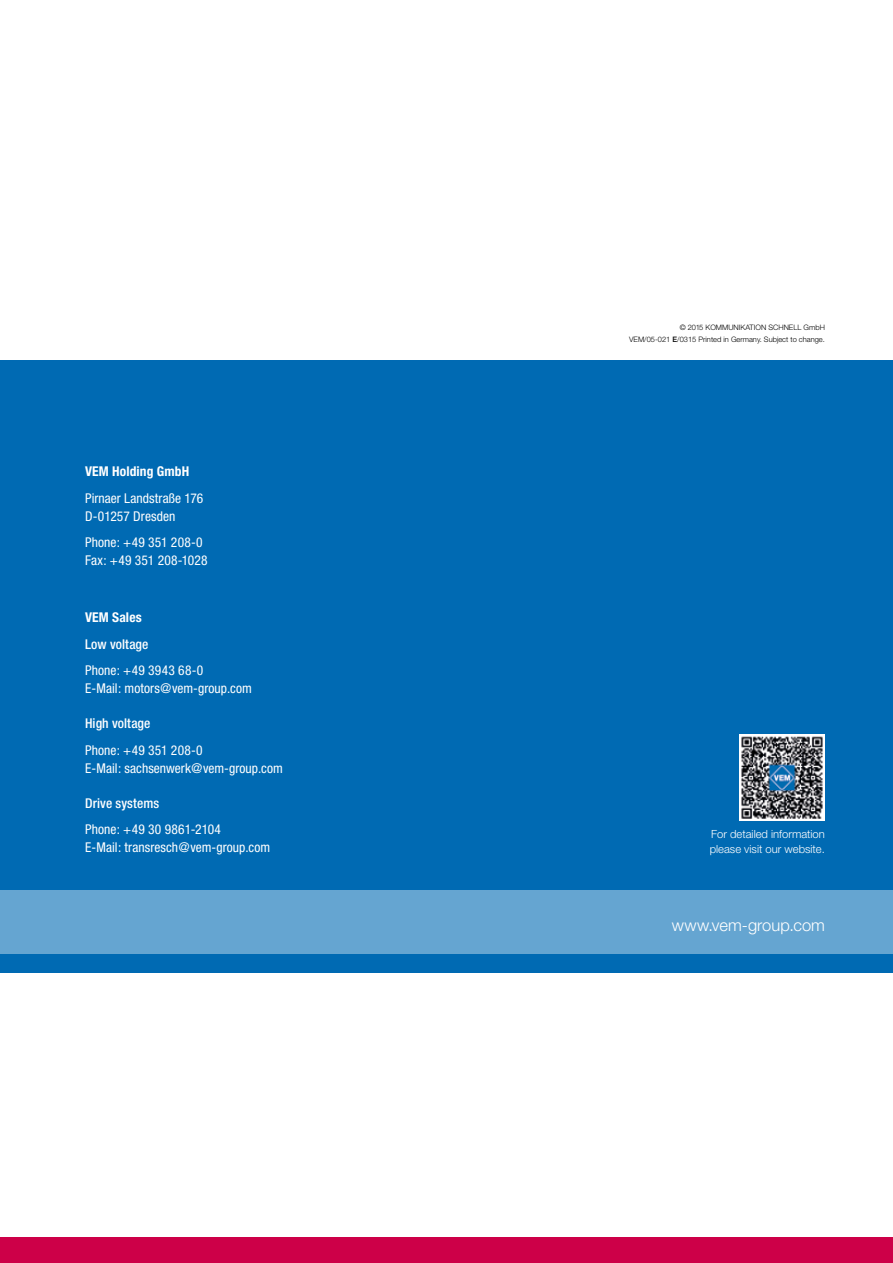
<style>
.page{position:relative;width:893px;height:1263px;background:#fff}
.page>*{position:absolute;margin:0;border:0;box-sizing:border-box;transform-origin:0 0}
.t1{font:300 16.5px "Helvetica Neue";color:#fff}
.t2{font:condensed 13.5px/18px "Helvetica Neue";letter-spacing:.005em;color:#fff}
.t3{font:500 condensed 13.5px "Helvetica Neue";letter-spacing:.01em;color:#fff}
.t4{font:700 condensed 13.5px "Helvetica Neue";letter-spacing:.01em;color:#fff}
.t5{font:300 11.25px/15px "Helvetica Neue";color:#fff}
.t6{font:300 7.5px/12.1px "Helvetica Neue";color:#000;text-align:right}
.s1{font-weight:500}
</style>
<div class="page">
<div style="left:0;top:360px;width:893px;height:612px;background:#006ab3"></div>
<div style="left:0;top:1237px;width:893px;height:26px;background:#cd0048"></div>
<div style="left:0;top:891px;width:893px;height:63px;background:#65a5d1"></div>
<img style="left:740px;top:735px;width:85px;height:85px">
<p class="t4" style="left:85px;top:463px;width:106px">VEM Holding GmbH</p>
<p class="t2" style="left:85px;top:489px;width:120px">Pirnaer Landstraße 176<br>D-01257 Dresden</p>
<p class="t2" style="left:85px;top:533px;width:124px">Phone: +49 351 208-0<br>Fax: +49 351 208-1028</p>
<p class="t4" style="left:85px;top:609px;width:58px">VEM Sales</p>
<p class="t3" style="left:85px;top:636px;width:65px">Low voltage</p>
<p class="t2" style="left:85px;top:661px;width:168px">Phone: +49 3943 68-0<br>E-Mail: motors@vem-group.com</p>
<p class="t3" style="left:85px;top:715px;width:67px">High voltage</p>
<p class="t2" style="left:85px;top:741px;width:199px">Phone: +49 351 208-0<br>E-Mail: sachsenwerk@vem-group.com</p>
<p class="t3" style="left:85px;top:795px;width:76px">Drive systems</p>
<p class="t2" style="left:85px;top:820px;width:187px">Phone: +49 30 9861-2104<br>E-Mail: transresch@vem-group.com</p>
<p class="t6" style="left:629px;top:321px;width:197px">© 2015 KOMMUNIKATION SCHNELL GmbH<br>VEM/05-021 <span class="s1">E</span>/0315 Printed in Germany. Subject to change.</p>
<p class="t5" style="left:710px;top:826px;width:117px">For detailed information please visit our website.</p>
<p class="t1" style="left:672px;top:915px;width:155px">www.vem-group.com</p>
</div>
